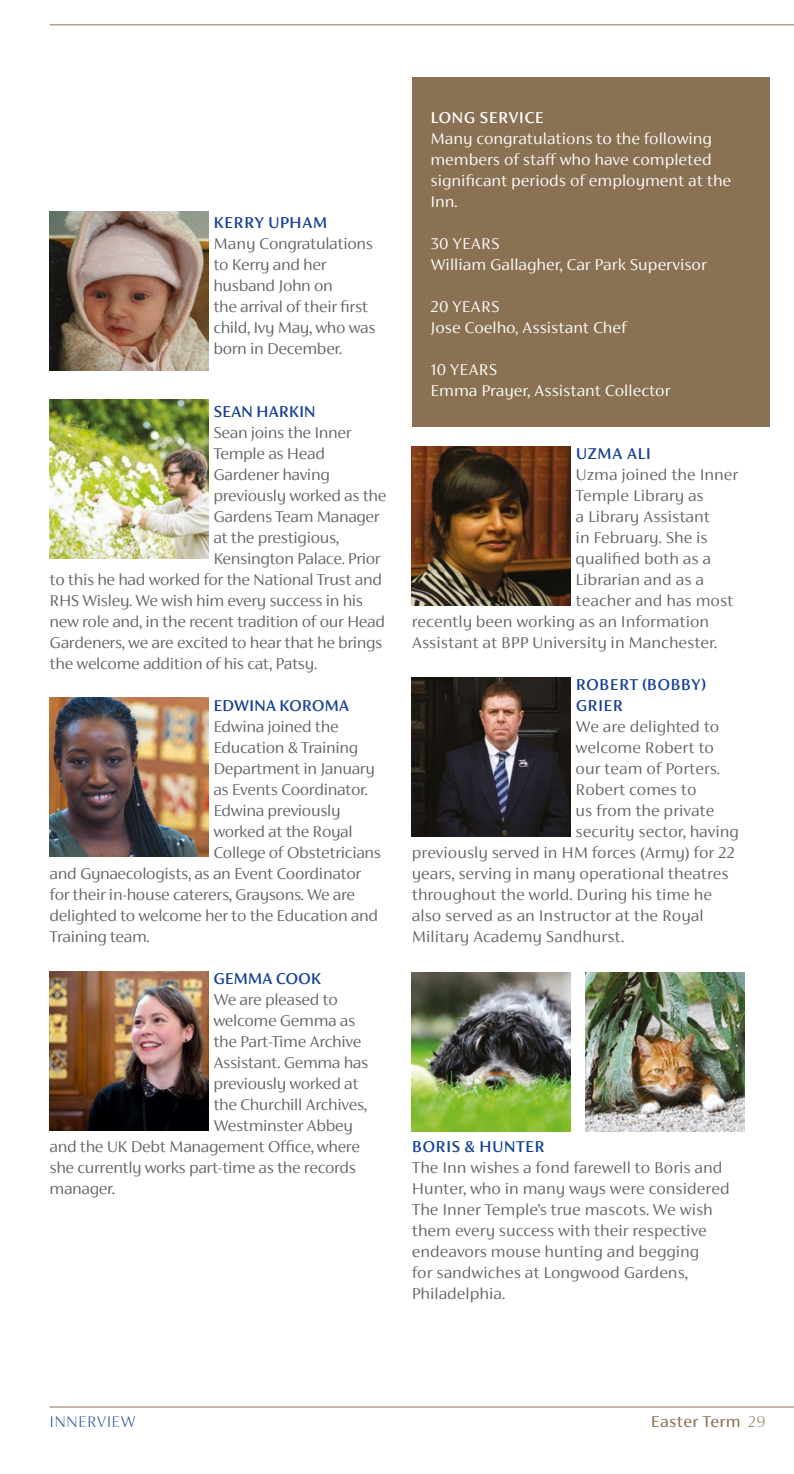
<style>
.page{position:relative;width:794px;height:1474px;background:#fff}
.page>*{position:absolute;margin:0;border:0;box-sizing:border-box;transform-origin:0 0}
.Text_first_para_9_12{font:300 17.5px/21px "FS Siena";letter-spacing:-.02em;color:#646363}
.Text_first_para_9_12-2{font:300 17.5px/21px "FS Siena";color:#646363}
.Text_first_para_9_12-3{font:300 17.5px/21px "FS Siena";color:#fff}
.small_caps_head_10_1{font:500 17.5px/21px "FS Siena";letter-spacing:.015em;color:#164194}
.small_caps_head_10_1-2{font:500 17.5px "FS Siena";letter-spacing:-.01em;color:#164194}
.t1{font:17.5px "FS Siena";letter-spacing:.02em;color:#8b7153}
.Text_first_para_9_12-4{font:500 17.5px "FS Siena";letter-spacing:.02em;color:#164194}
.small_caps_head_10_1-3{font:500 17.5px "FS Siena";letter-spacing:.02em;color:#fff}
.t2{font:100 17.5px "FS Siena";letter-spacing:.02em;color:#164194}
.s1{font-weight:100}
</style>
<div class="page">
<hr style="left:50px;top:1406px;width:744px;height:1px;background:#8b7153">
<hr style="left:50px;top:24px;width:744px;height:1px;background:#8b7153">
<div style="left:412px;top:77px;width:357px;height:349px;background:#8b7153"></div>
<img style="left:412px;top:972px;width:158px;height:159px">
<img style="left:585px;top:972px;width:159px;height:159px">
<img style="left:50px;top:399px;width:158px;height:159px">
<img style="left:50px;top:697px;width:158px;height:159px">
<img style="left:50px;top:971px;width:158px;height:159px">
<img style="left:412px;top:678px;width:158px;height:158px">
<img style="left:412px;top:447px;width:158px;height:158px">
<img style="left:50px;top:212px;width:158px;height:158px">
<p class="small_caps_head_10_1" style="left:213px;top:211px;width:115px">KERRY UPHAM</p>
<p class="Text_first_para_9_12" style="left:213px;top:232px;width:164px">Many Congratulations to Kerry and her husband John on<br>the arrival of their first child, Ivy May, who was born in December.</p>
<p class="small_caps_head_10_1-2" style="left:213px;top:402px;width:104px">SEAN HARKIN</p>
<p class="Text_first_para_9_12" style="left:213px;top:421px;width:140px">Sean joins the Inner</p>
<p class="Text_first_para_9_12" style="left:213px;top:442px;width:113px">Temple as Head</p>
<p class="Text_first_para_9_12" style="left:213px;top:463px;width:118px">Gardener having</p>
<p class="Text_first_para_9_12" style="left:213px;top:484px;width:174px">previously worked as the</p>
<p class="Text_first_para_9_12" style="left:213px;top:505px;width:168px">Gardens Team Manager</p>
<p class="Text_first_para_9_12" style="left:213px;top:526px;width:127px">at the prestigious,</p>
<p class="Text_first_para_9_12" style="left:213px;top:547px;width:169px">Kensington Palace. Prior</p>
<p class="Text_first_para_9_12" style="left:50px;top:568px;width:334px">to this he had worked for the National Trust and</p>
<p class="Text_first_para_9_12" style="left:50px;top:589px;width:315px">RHS Wisley. We wish him every success in his</p>
<p class="Text_first_para_9_12" style="left:50px;top:610px;width:337px">new role and, in the recent tradition of our Head</p>
<p class="Text_first_para_9_12" style="left:50px;top:631px;width:334px">Gardeners, we are excited to hear that he brings</p>
<p class="Text_first_para_9_12" style="left:50px;top:652px;width:269px">the welcome addition of his cat, Patsy.</p>
<p class="small_caps_head_10_1-2" style="left:213px;top:696px;width:137px">EDWINA KOROMA</p>
<p class="Text_first_para_9_12" style="left:213px;top:715px;width:127px">Edwina joined the</p>
<p class="Text_first_para_9_12" style="left:213px;top:736px;width:146px">Education &amp; Training</p>
<p class="Text_first_para_9_12" style="left:213px;top:757px;width:163px">Department in January</p>
<p class="Text_first_para_9_12" style="left:213px;top:778px;width:156px">as Events Coordinator.</p>
<p class="Text_first_para_9_12" style="left:213px;top:799px;width:129px">Edwina previously</p>
<p class="Text_first_para_9_12" style="left:213px;top:820px;width:141px">worked at the Royal</p>
<p class="Text_first_para_9_12" style="left:213px;top:841px;width:169px">College of Obstetricians</p>
<p class="Text_first_para_9_12" style="left:50px;top:862px;width:313px">and Gynaecologists, as an Event Coordinator</p>
<p class="Text_first_para_9_12" style="left:50px;top:883px;width:307px">for their in-house caterers, Graysons. We are</p>
<p class="Text_first_para_9_12" style="left:50px;top:904px;width:330px">delighted to welcome her to the Education and</p>
<p class="Text_first_para_9_12" style="left:50px;top:925px;width:102px">Training team.</p>
<p class="small_caps_head_10_1-2" style="left:213px;top:969px;width:109px">GEMMA COOK</p>
<p class="Text_first_para_9_12" style="left:213px;top:988px;width:126px">We are pleased to</p>
<p class="Text_first_para_9_12" style="left:213px;top:1009px;width:143px">welcome Gemma as</p>
<p class="Text_first_para_9_12" style="left:213px;top:1030px;width:149px">the Part-Time Archive</p>
<p class="Text_first_para_9_12" style="left:213px;top:1051px;width:156px">Assistant. Gemma has</p>
<p class="Text_first_para_9_12" style="left:213px;top:1072px;width:147px">previously worked at</p>
<p class="Text_first_para_9_12" style="left:213px;top:1093px;width:155px">the Churchill Archives,</p>
<p class="Text_first_para_9_12" style="left:213px;top:1114px;width:141px">Westminster Abbey</p>
<p class="Text_first_para_9_12" style="left:50px;top:1135px;width:312px">and the UK Debt Management Office, where</p>
<p class="Text_first_para_9_12" style="left:50px;top:1156px;width:308px">she currently works part-time as the records</p>
<p class="Text_first_para_9_12" style="left:50px;top:1177px;width:67px">manager.</p>
<p class="small_caps_head_10_1-3" style="left:430px;top:108px;width:115px">LONG SERVICE</p>
<p class="Text_first_para_9_12-3" style="left:430px;top:127px;width:302px">Many congratulations to the following members of staff who have completed significant periods of employment at the<br>Inn.</p>
<p class="Text_first_para_9_12-3" style="left:430px;top:232px;width:71px">30 YEARS</p>
<p class="Text_first_para_9_12-3" style="left:430px;top:253px;width:278px">William Gallagher, Car Park Supervisor</p>
<p class="Text_first_para_9_12-3" style="left:430px;top:295px;width:70px">20 YEARS</p>
<p class="Text_first_para_9_12-3" style="left:430px;top:316px;width:197px">Jose Coelho, Assistant Chef</p>
<p class="Text_first_para_9_12-3" style="left:430px;top:358px;width:68px">10 YEARS</p>
<p class="Text_first_para_9_12-3" style="left:430px;top:379px;width:241px">Emma Prayer, Assistant Collector</p>
<p class="small_caps_head_10_1" style="left:576px;top:442px;width:77px">UZMA ALI</p>
<p class="Text_first_para_9_12-2" style="left:575px;top:463px;width:164px">Uzma joined the Inner</p>
<p class="Text_first_para_9_12-2" style="left:575px;top:484px;width:130px">Temple Library as</p>
<p class="Text_first_para_9_12-2" style="left:575px;top:505px;width:136px">a Library Assistant</p>
<p class="Text_first_para_9_12-2" style="left:575px;top:526px;width:134px">in February. She is</p>
<p class="Text_first_para_9_12-2" style="left:575px;top:547px;width:137px">qualified both as a</p>
<p class="Text_first_para_9_12-2" style="left:575px;top:568px;width:130px">Librarian and as a</p>
<p class="Text_first_para_9_12-2" style="left:575px;top:589px;width:159px">teacher and has most</p>
<p class="Text_first_para_9_12-2" style="left:412px;top:610px;width:299px">recently been working as an Information</p>
<p class="Text_first_para_9_12-2" style="left:412px;top:631px;width:307px">Assistant at BPP University in Manchester.</p>
<p class="small_caps_head_10_1" style="left:576px;top:673px;width:132px">ROBERT (BOBBY)<br>GRIER</p>
<p class="Text_first_para_9_12-2" style="left:575px;top:715px;width:145px">We are delighted to</p>
<p class="Text_first_para_9_12-2" style="left:575px;top:736px;width:140px">welcome Robert to</p>
<p class="Text_first_para_9_12-2" style="left:575px;top:757px;width:146px">our team of Porters.</p>
<p class="Text_first_para_9_12-2" style="left:575px;top:778px;width:122px">Robert comes to</p>
<p class="Text_first_para_9_12-2" style="left:575px;top:799px;width:140px">us from the private</p>
<p class="Text_first_para_9_12-2" style="left:575px;top:820px;width:165px">security sector, having</p>
<p class="Text_first_para_9_12-2" style="left:412px;top:841px;width:324px">previously served in HM forces (Army) for 22</p>
<p class="Text_first_para_9_12-2" style="left:412px;top:862px;width:318px">years, serving in many operational theatres</p>
<p class="Text_first_para_9_12-2" style="left:412px;top:883px;width:302px">throughout the world. During his time he</p>
<p class="Text_first_para_9_12-2" style="left:412px;top:904px;width:293px">also served as an Instructor at the Royal</p>
<p class="Text_first_para_9_12-2" style="left:412px;top:925px;width:214px">Military Academy Sandhurst.</p>
<p class="Text_first_para_9_12-4" style="left:412px;top:1137px;width:134px">BORIS &amp; HUNTER</p>
<p class="Text_first_para_9_12-2" style="left:412px;top:1156px;width:319px">The Inn wishes a fond farewell to Boris and Hunter, who in many ways were considered The Inner Temple’s true mascots. We wish them every success with their respective endeavors mouse hunting and begging<br>for sandwiches at Longwood Gardens, Philadelphia.</p>
<p class="t2" style="left:50px;top:1412px;width:87px">INNERVIEW</p>
<p class="t1" style="left:651px;top:1412px;width:116px">Easter Term <span class="s1">29</span></p>
</div>
